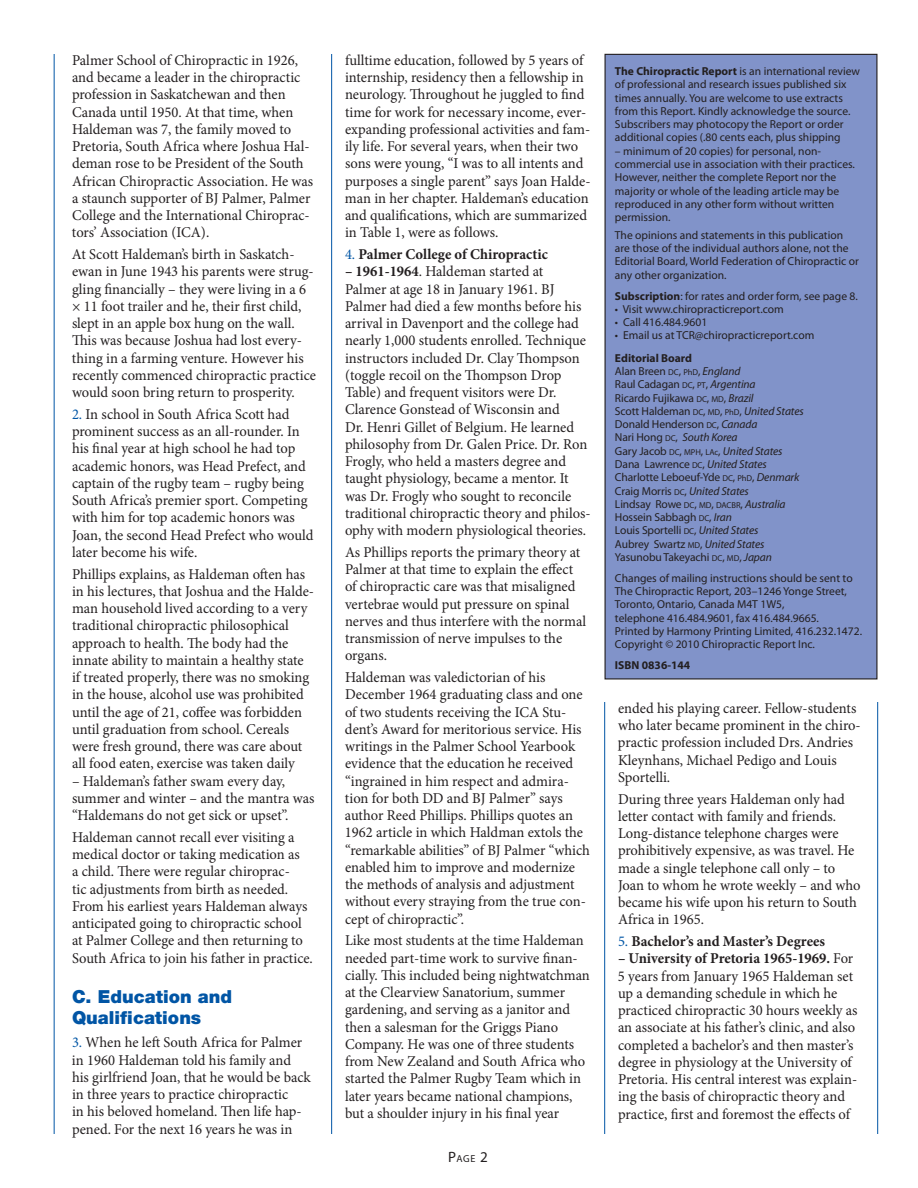
<style>
.page{position:relative;width:918px;height:1188px;background:#fff}
.page>*{position:absolute;margin:0;border:0;box-sizing:border-box;transform-origin:0 0}
.t1{font:900 18px/21px "Helvetica Neue";color:#0155a5}
.t2{font:15px/17.2px "Minion Pro";color:#231f20}
.t3{font:700 15px "Minion Pro";color:#231f20}
.t4{font:11.55px/13.4px "Myriad Pro";color:#231f20}
.t5{font:700 11.55px "Myriad Pro";color:#231f20}
.t6{font:10.2px "Myriad Pro";color:#231f20}
.s1{color:#0155a5}
.s2{font-weight:400;color:#0155a5}
.s3{font-weight:700}
.s4{font-size:15px}
.s5{font-size:8.55px}
.s6{font-style:italic}
</style>
<div class="page">
<div style="left:605px;top:54px;width:272px;height:625px;background:#8193c9"></div>
<hr style="left:331px;top:54px;width:1px;height:1080px;background:#0155a5">
<hr style="left:54px;top:54px;width:1px;height:1080px;background:#0155a5">
<hr style="left:604px;top:702px;width:1px;height:432px;background:#0155a5">
<hr style="left:877px;top:702px;width:1px;height:432px;background:#0155a5">
<p class="t2" style="left:72px;top:52px;width:243px">Palmer School of Chiropractic in 1926, and became a leader in the chiropractic profession in Saskatchewan and then Canada until 1950. At that time, when Haldeman was 7, the family moved to Pretoria, South Africa where Joshua Hal&shy;deman rose to be President of the South African Chiropractic Association. He was a staunch supporter of BJ Palmer, Palmer College and the International Chiroprac&shy;tors’ Association (ICA).</p>
<p class="t2" style="left:72px;top:246px;width:246px">At Scott Haldeman’s birth in Saskatch&shy;ewan in June 1943 his parents were strug&shy;gling financially – they were living in a 6 × 11 foot trailer and he, their first child, slept in an apple box hung on the wall.<br>This was because Joshua had lost every&shy;thing in a farming venture. However his recently commenced chiropractic practice would soon bring return to prosperity.</p>
<p class="t2" style="left:72px;top:406px;width:243px"><span class="s1">2.</span> In school in South Africa Scott had prominent success as an all-rounder. In his final year at high school he had top academic honors, was Head Prefect, and captain of the rugby team – rugby being South Africa’s premier sport. Competing with him for top academic honors was Joan, the second Head Prefect who would later become his wife.</p>
<p class="t2" style="left:72px;top:565px;width:244px">Phillips explains, as Haldeman often has in his lectures, that Joshua and the Halde&shy;man household lived according to a very traditional chiropractic philosophical approach to health. The body had the innate ability to maintain a healthy state if treated properly, there was no smoking in the house, alcohol use was prohibited until the age of 21, coffee was forbidden until graduation from school. Cereals were fresh ground, there was care about all food eaten, exercise was taken daily</p>
<p class="t2" style="left:72px;top:772px;width:244px">– Haldeman’s father swam every day, summer and winter – and the mantra was “Haldemans do not get sick or upset”.</p>
<p class="t2" style="left:72px;top:829px;width:242px">Haldeman cannot recall ever visiting a medical doctor or taking medication as<br>a child. There were regular chiroprac-<br>tic adjustments from birth as needed.<br>From his earliest years Haldeman always anticipated going to chiropractic school at Palmer College and then returning to South Africa to join his father in practice.</p>
<p class="t1" style="left:72px;top:986px;width:162px">C. Education and<br>Qualifications</p>
<p class="t2" style="left:72px;top:1034px;width:240px"><span class="s1">3.</span> When he left South Africa for Palmer in 1960 Haldeman told his family and his girlfriend Joan, that he would be back in three years to practice chiropractic<br>in his beloved homeland. Then life hap&shy;pened. For the next 16 years he was in</p>
<p class="t2" style="left:345px;top:52px;width:247px">fulltime education, followed by 5 years of internship, residency then a fellowship in neurology. Throughout he juggled to find time for work for necessary income, ever&shy;expanding professional activities and fam&shy;ily life. For several years, when their two sons were young, “I was to all intents and purposes a single parent” says Joan Halde&shy;man in her chapter. Haldeman’s education and qualifications, which are summarized in Table 1, were as follows.</p>
<p class="t3" style="left:345px;top:244px;width:204px"><span class="s2">4.</span> Palmer College of Chiropractic</p>
<p class="t2" style="left:345px;top:263px;width:247px"><span class="s3">– 1961-1964</span>. Haldeman started at<br>Palmer at age 18 in January 1961. BJ Palmer had died a few months before his arrival in Davenport and the college had nearly 1,000 students enrolled. Technique instructors included Dr. Clay Thompson (toggle recoil on the Thompson Drop Table) and frequent visitors were Dr.<br>Clarence Gonstead of Wisconsin and<br>Dr. Henri Gillet of Belgium. He learned philosophy from Dr. Galen Price. Dr. Ron Frogly, who held a masters degree and taught physiology, became a mentor. It was Dr. Frogly who sought to reconcile traditional chiropractic theory and philos&shy;ophy with modern physiological theories.</p>
<p class="t2" style="left:345px;top:544px;width:243px">As Phillips reports the primary theory at Palmer at that time to explain the effect of chiropractic care was that misaligned vertebrae would put pressure on spinal nerves and thus interfere with the normal transmission of nerve impulses to the organs.</p>
<p class="t2" style="left:345px;top:669px;width:246px">Haldeman was valedictorian of his December 1964 graduating class and one of two students receiving the ICA Stu&shy;dent’s Award for meritorious service. His writings in the Palmer School Yearbook evidence that the education he received “ingrained in him respect and admira&shy;tion for both DD and BJ Palmer” says author Reed Phillips. Phillips quotes an 1962 article in which Haldman extols the “remarkable abilities” of BJ Palmer “which enabled him to improve and modernize the methods of analysis and adjustment without every straying from the true con&shy;cept of chiropractic”.</p>
<p class="t2" style="left:345px;top:932px;width:246px">Like most students at the time Haldeman needed part-time work to survive finan&shy;cially. This included being nightwatchman at the Clearview Sanatorium, summer gardening, and serving as a janitor and then a salesman for the Griggs Piano Company. He was one of three students from New Zealand and South Africa who started the Palmer Rugby Team which in later years became national champions, but a shoulder injury in his final year</p>
<p class="t6" style="left:448px;top:1152px;width:29px"><span class="s4">P</span>age</p>
<p class="t4" style="left:615px;top:64px;width:247px"><span class="s3">The Chiropractic Report</span> is an international review of professional and research issues published six times annually. You are welcome to use extracts from this Report. Kindly acknowledge the source.<br>Subscribers may photocopy the Report or order additional copies (.80 cents each, plus shipping</p>
<p class="t4" style="left:615px;top:144px;width:241px">– minimum of 20 copies) for personal, non&shy;commercial use in association with their practices.<br>However, neither the complete Report nor the majority or whole of the leading article may be reproduced in any other form without written permission.</p>
<p class="t4" style="left:615px;top:228px;width:245px">The opinions and statements in this publication are those of the individual authors alone, not the Editorial Board, World Federation of Chiropractic or any other organization.</p>
<p class="t4" style="left:615px;top:289px;width:244px"><span class="s3">Subscription</span>: for rates and order form, see page 8.</p>
<p class="t4" style="left:615px;top:302px;width:170px">• Visit www.chiropracticreport.com</p>
<p class="t4" style="left:615px;top:315px;width:94px">• Call 416.484.9601</p>
<p class="t4" style="left:615px;top:329px;width:201px">• Email us at TCR@chiropracticreport.com</p>
<p class="t4" style="left:615px;top:351px;width:190px"><span class="s3">Editorial Board<br></span>Alan Breen <span class="s5">DC</span>, <span class="s5">PhD</span>, <span class="s6">England<br></span>Raul Cadagan <span class="s5">DC</span>, <span class="s5">PT</span>, <span class="s6">Argentina<br></span>Ricardo Fujikawa <span class="s5">DC</span>, <span class="s5">MD</span>, <span class="s6">Brazil<br></span>Scott Haldeman <span class="s5">DC</span>, <span class="s5">MD</span>, <span class="s5">PhD</span>, <span class="s6">United States<br></span>Donald Henderson <span class="s5">DC</span>, <span class="s6">Canada<br></span>Nari Hong <span class="s5">DC</span>, <span class="s6">South Korea<br></span>Gary Jacob <span class="s5">DC</span>, <span class="s5">MPH</span>, <span class="s5">LAc</span>, <span class="s6">United States<br></span>Dana Lawrence <span class="s5">DC</span>, <span class="s6">United States<br></span>Charlotte Leboeuf-Yde <span class="s5">DC</span>, <span class="s5">PhD</span>, <span class="s6">Denmark<br></span>Craig Morris <span class="s5">DC</span>, <span class="s6">United States<br></span>Lindsay Rowe <span class="s5">DC</span>, <span class="s5">MD</span>, <span class="s5">DACBR</span>, <span class="s6">Australia<br></span>Hossein Sabbagh <span class="s5">DC</span>, <span class="s6">Iran<br></span>Louis Sportelli <span class="s5">DC</span>, <span class="s6">United States<br></span>Aubrey Swartz <span class="s5">MD</span>, <span class="s6">United States<br></span>Yasunobu Takeyachi <span class="s5">DC</span>, <span class="s5">MD</span>, <span class="s6">Japan</span></p>
<p class="t4" style="left:615px;top:571px;width:249px">Changes of mailing instructions should be sent to The Chiropractic Report, 203–1246 Yonge Street, Toronto, Ontario, Canada M4T 1W5,<br>telephone 416.484.9601, fax 416.484.9665.<br>Printed by Harmony Printing Limited, 416.232.1472.<br>Copyright © 2010 Chiropractic Report Inc.</p>
<p class="t5" style="left:615px;top:657px;width:77px">ISBN 0836-144</p>
<p class="t2" style="left:618px;top:700px;width:244px">ended his playing career. Fellow-students who later became prominent in the chiro&shy;practic profession included Drs. Andries Kleynhans, Michael Pedigo and Louis Sportelli.</p>
<p class="t2" style="left:618px;top:790px;width:244px">During three years Haldeman only had letter contact with family and friends.<br>Long-distance telephone charges were prohibitively expensive, as was travel. He made a single telephone call only – to Joan to whom he wrote weekly – and who became his wife upon his return to South Africa in 1965.</p>
<p class="t3" style="left:618px;top:931px;width:209px"><span class="s2">5.</span> Bachelor’s and Master’s Degrees</p>
<p class="t2" style="left:618px;top:950px;width:241px"><span class="s3">– University of Pretoria 1965-1969.</span> For 5 years from January 1965 Haldeman set up a demanding schedule in which he practiced chiropractic 30 hours weekly as an associate at his father’s clinic, and also completed a bachelor’s and then master’s degree in physiology at the University of Pretoria. His central interest was explain&shy;ing the basis of chiropractic theory and practice, first and foremost the effects of</p>
</div>
